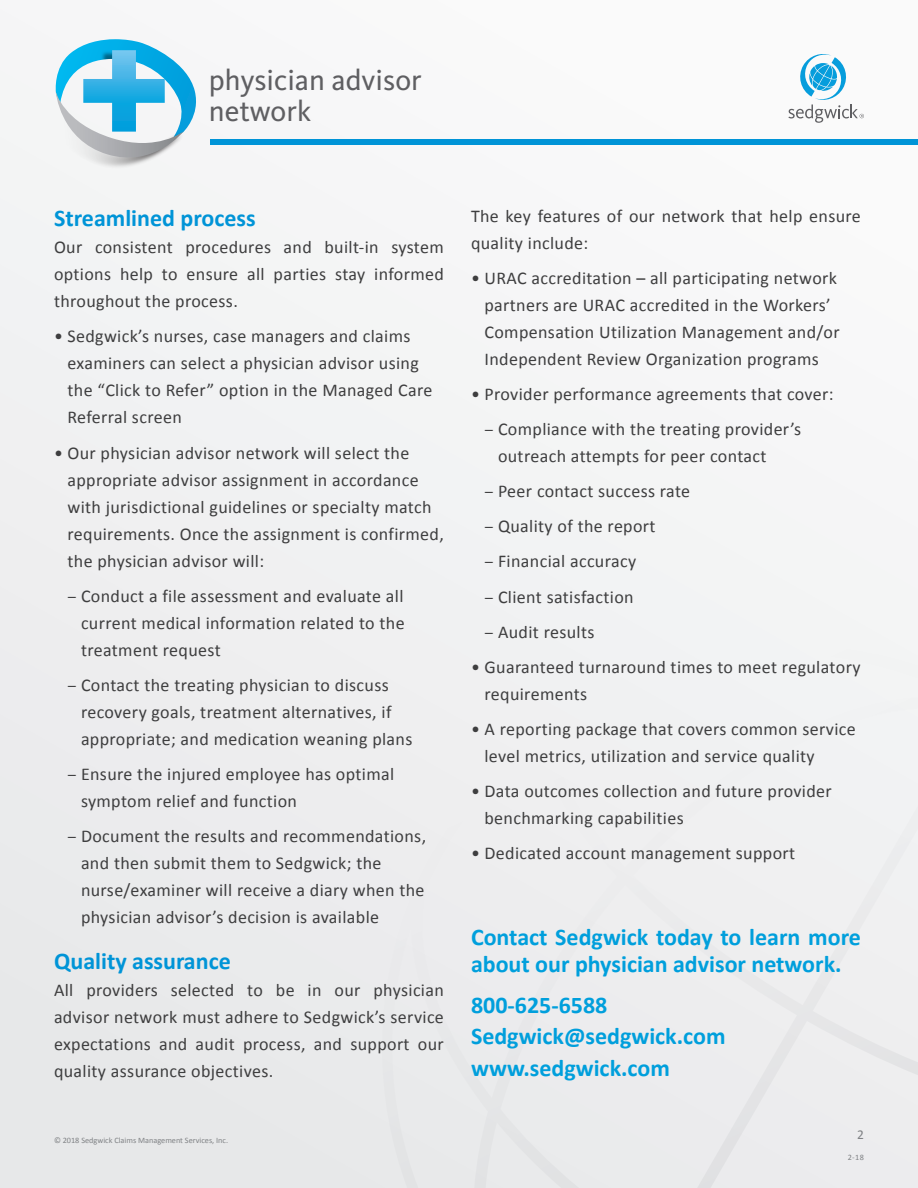
<style>
.page{position:relative;width:918px;height:1188px;background:#f1f2f3}
.page>*{position:absolute;margin:0;border:0;box-sizing:border-box;transform-origin:0 0}
.t1{font:29.7px/30.5px "Kievit OT";color:#5f5f62}
.Body{font:700 24px/27px "Calibri";color:#009fdc}
.t2{font:700 24px "Calibri";color:#0094d7}
.t3{font:18px/27px "Calibri";letter-spacing:.02em;color:#3e3e3f}
.t4{font:13.5px "Calibri";color:#808285}
.t5{font:8.25px "Calibri";color:#808285}
.s1{font-family:"Myriad Pro"}
</style>
<div class="page">
<svg style="left:382px;top:954px;width:536px;height:234px"></svg>
<svg style="left:788px;top:54px;width:76px;height:69px"></svg>
<div style="left:211px;top:139px;width:707px;height:6px;background:#0094d7"></div>
<svg style="left:55px;top:39px;width:141px;height:128px"></svg>
<p class="t1" style="left:209px;top:65px;width:214px">physician advisor network</p>
<p class="t2" style="left:54px;top:203px;width:203px">Streamlined process</p>
<p class="t3" style="left:54px;top:234px;width:391px;text-align:justify">Our consistent procedures and built-in system options help to ensure all parties stay informed throughout the process.</p>
<p class="t3" style="left:68px;top:323px;width:366px;text-indent:-14px">• Sedgwick’s nurses, case managers and claims examiners can select a physician advisor using the “Click to Refer” option in the Managed Care Referral screen</p>
<p class="t3" style="left:68px;top:439px;width:378px;text-indent:-14px">• Our physician advisor network will select the appropriate advisor assignment in accordance with jurisdictional guidelines or specialty match requirements. Once the assignment is confirmed, the physician advisor will:</p>
<p class="t3" style="left:81px;top:582px;width:325px;text-align:justify;text-indent:-14px"><span class="s1">–</span> Conduct a file assessment and evaluate all current medical information related to the treatment request</p>
<p class="t3" style="left:81px;top:671px;width:333px;text-indent:-14px"><span class="s1">–</span> Contact the treating physician to discuss recovery goals, treatment alternatives, if appropriate; and medication weaning plans</p>
<p class="t3" style="left:81px;top:760px;width:315px;text-indent:-14px"><span class="s1">–</span> Ensure the injured employee has optimal symptom relief and function</p>
<p class="t3" style="left:81px;top:823px;width:347px;text-indent:-14px"><span class="s1">–</span> Document the results and recommendations, and then submit them to Sedgwick; the nurse/examiner will receive a diary when the physician advisor’s decision is available</p>
<p class="t2" style="left:54px;top:945px;width:178px">Quality assurance</p>
<p class="t3" style="left:54px;top:976px;width:391px;text-align:justify">All providers selected to be in our physician advisor network must adhere to Sedgwick’s service expectations and audit process, and support our quality assurance objectives.</p>
<p class="t5" style="left:54px;top:1135px;width:176px">© 2018 Sedgwick Claims Management Services, Inc.</p>
<p class="t3" style="left:471px;top:202px;width:391px">The key features of our network that help ensure quality include:</p>
<p class="t3" style="left:484px;top:265px;width:357px;text-indent:-14px">• URAC accreditation – all participating network partners are URAC accredited in the Workers’ Compensation Utilization Management and/or Independent Review Organization programs</p>
<p class="t3" style="left:471px;top:381px;width:364px">• Provider performance agreements that cover:</p>
<p class="t3" style="left:498px;top:416px;width:305px;text-indent:-14px"><span class="s1">–</span> Compliance with the treating provider’s outreach attempts for peer contact</p>
<p class="t3" style="left:484px;top:478px;width:207px"><span class="s1">–</span> Peer contact success rate</p>
<p class="t3" style="left:484px;top:513px;width:173px"><span class="s1">–</span> Quality of the report</p>
<p class="t3" style="left:484px;top:548px;width:153px"><span class="s1">–</span> Financial accuracy</p>
<p class="t3" style="left:484px;top:583px;width:151px"><span class="s1">–</span> Client satisfaction</p>
<p class="t3" style="left:484px;top:618px;width:112px"><span class="s1">–</span> Audit results</p>
<p class="t3" style="left:484px;top:653px;width:378px;text-indent:-14px">• Guaranteed turnaround times to meet regulatory requirements</p>
<p class="t3" style="left:484px;top:715px;width:373px;text-indent:-14px">• A reporting package that covers common service level metrics, utilization and service quality</p>
<p class="t3" style="left:484px;top:778px;width:349px;text-indent:-14px">• Data outcomes collection and future provider benchmarking capabilities</p>
<p class="t3" style="left:471px;top:840px;width:326px">• Dedicated account management support</p>
<p class="Body" style="left:471px;top:924px;width:391px">Contact Sedgwick today to learn more about our physician advisor network.</p>
<p class="Body" style="left:471px;top:991px;width:138px">800-625-6588</p>
<p class="Body" style="left:471px;top:1023px;width:256px">Sedgwick@sedgwick.com</p>
<p class="Body" style="left:471px;top:1054px;width:200px">www.sedgwick.com</p>
<p class="t4" style="left:857px;top:1126px;width:8px">2</p>
<p class="t5" style="left:848px;top:1152px;width:18px">2-18</p>
</div>
